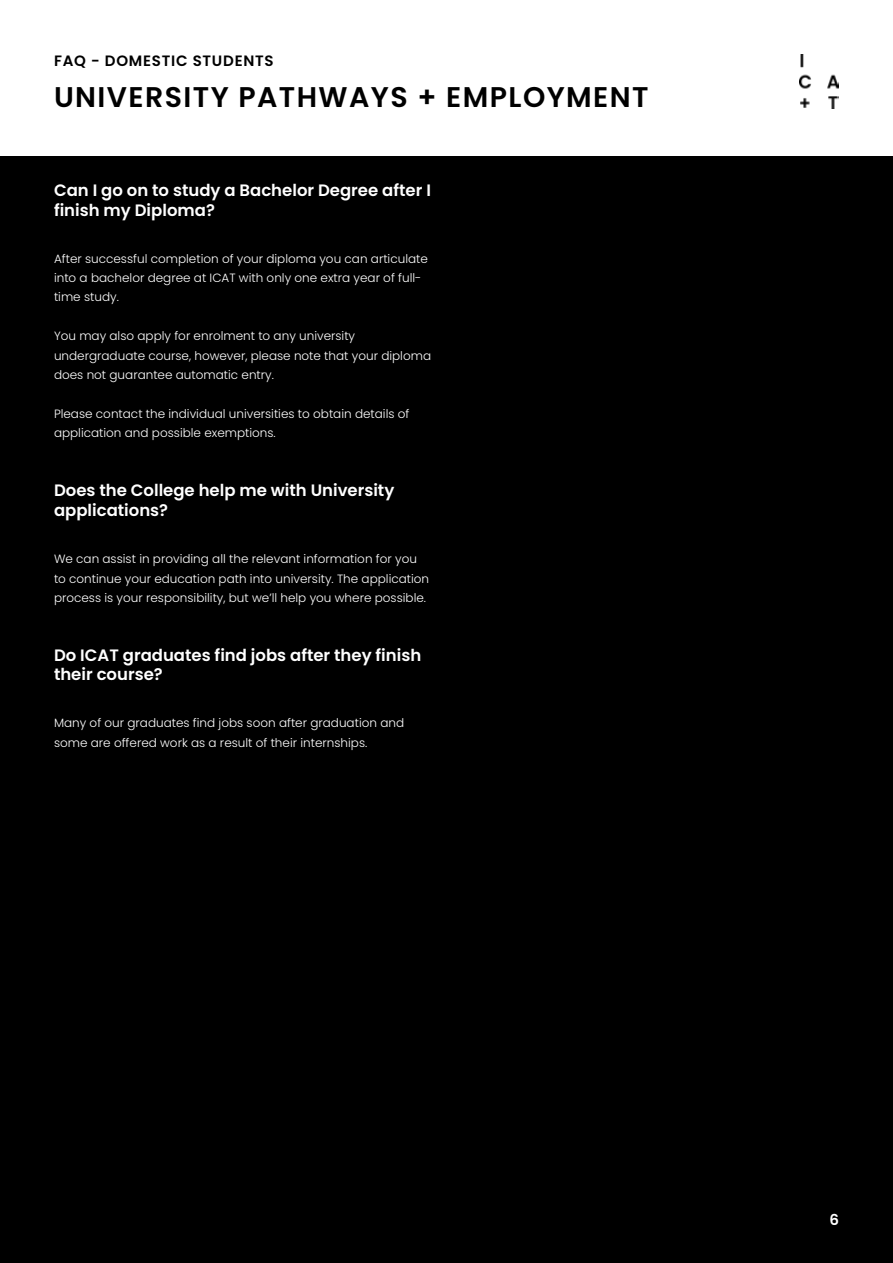
<style>
.page{position:relative;width:893px;height:1263px;background:#000}
.page>*{position:absolute;margin:0;border:0;box-sizing:border-box;transform-origin:0 0}
.t1{font:600 28.5px "Poppins";letter-spacing:.05em;color:#000}
.t2{font:600 16.5px/19.8px "Poppins";color:#fff}
.t3{font:600 15px "Poppins";letter-spacing:.05em;color:#000}
.t4{font:600 15px "Poppins";color:#fff}
.t5{font:300 12px/19.5px "Poppins";color:#fff}
</style>
<div class="page">
<div style="left:0;top:0;width:893px;height:155px;background:#fff"></div>
<img style="left:799px;top:54px;width:40px;height:55px">
<p class="t3" style="left:54px;top:52px;width:221px">FAQ - DOMESTIC STUDENTS</p>
<h1 class="t1" style="left:54px;top:81px;width:596px">UNIVERSITY PATHWAYS + EMPLOYMENT</h1>
<h2 class="t2" style="left:54px;top:180px;width:378px">Can I go on to study a Bachelor Degree after I finish my Diploma?</h2>
<p class="t5" style="left:54px;top:249px;width:375px">After successful completion of your diploma you can articulate into a bachelor degree at ICAT with only one extra year of full&shy;time study.</p>
<p class="t5" style="left:54px;top:326px;width:379px">You may also apply for enrolment to any university undergraduate course, however, please note that your diploma does not guarantee automatic entry.</p>
<p class="t5" style="left:54px;top:404px;width:357px">Please contact the individual universities to obtain details of application and possible exemptions.</p>
<h2 class="t2" style="left:54px;top:481px;width:342px">Does the College help me with University applications?</h2>
<p class="t5" style="left:54px;top:549px;width:377px">We can assist in providing all the relevant information for you to continue your education path into university. The application process is your responsibility, but we’ll help you where possible.</p>
<h2 class="t2" style="left:54px;top:645px;width:369px">Do ICAT graduates find jobs after they finish their course?</h2>
<p class="t5" style="left:54px;top:713px;width:352px">Many of our graduates find jobs soon after graduation and some are offered work as a result of their internships.</p>
<p class="t4" style="left:829px;top:1211px;width:11px">6</p>
</div>
